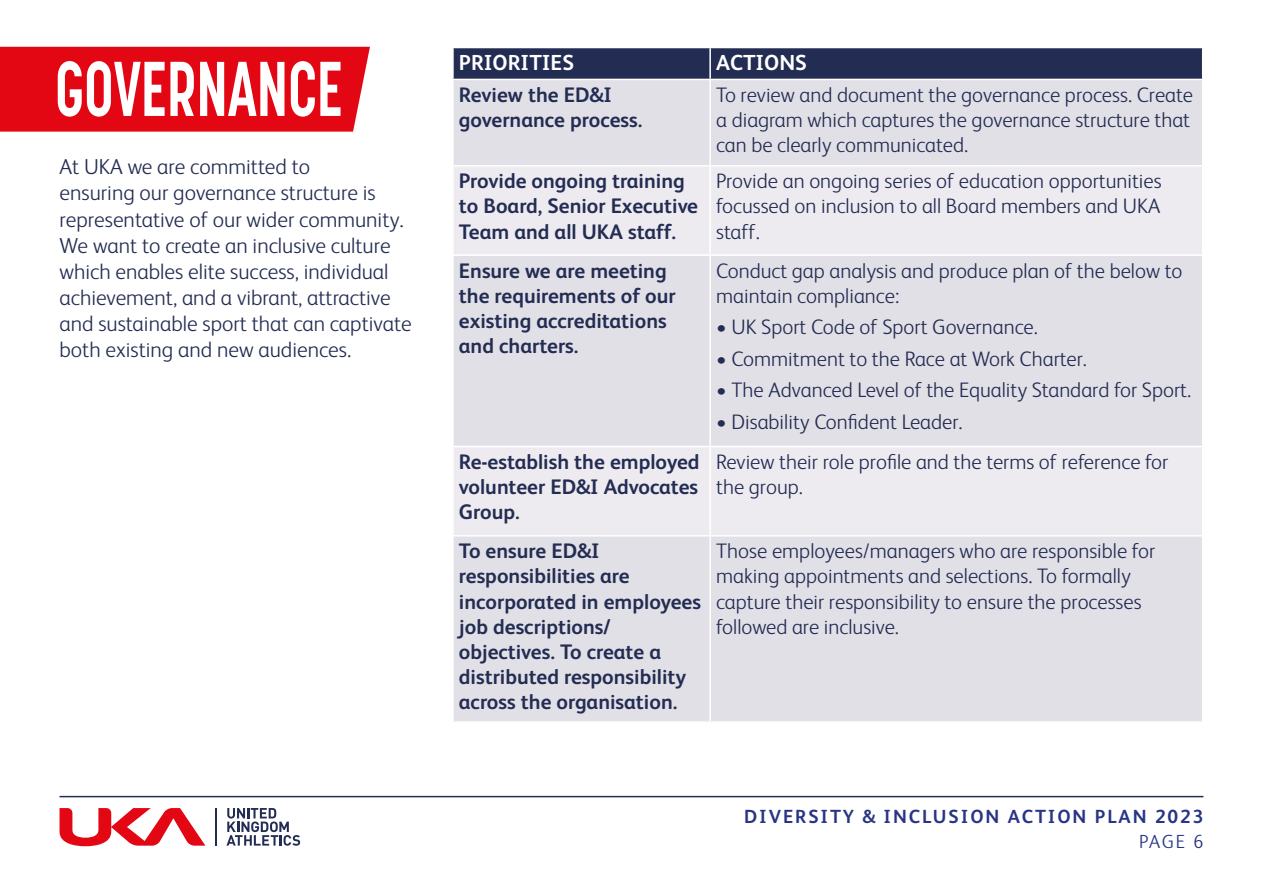
<style>
.page{position:relative;width:1263px;height:893px;background:#fff}
.page>*{position:absolute;margin:0;border:0;box-sizing:border-box;transform-origin:0 0}
.H2c{font:700 76.8px "Korolev Condensed";color:#fff;scale:.8 1}
.Text{font:300 21.75px/26.1px "FS Albert";color:#232c52}
.TEXT2{font:700 21.75px "FS Albert";color:#fff}
.TEXT2-2{font:300 21px/25.2px "FS Albert";color:#232c52}
.TEXT2-3{font:700 21px/25.2px "FS Albert";color:#232c52}
.t1{font:700 19.05px "FS Albert";letter-spacing:.1em;color:#283583}
.t2{font:300 19.05px "FS Albert";color:#283583}
</style>
<div class="page">
<svg style="left:60px;top:808px;width:145px;height:38px"></svg>
<hr style="left:216px;top:808px;width:1px;height:38px;background:#232c52">
<svg style="left:226px;top:808px;width:74px;height:38px"></svg>
<div style="left:454px;top:48px;width:748px;height:31px;background:#232c52"></div>
<div style="left:454px;top:80px;width:748px;height:641px;background:#e2e0e7"></div>
<svg style="left:454px;top:167px;width:748px;height:368px;background:#e7e5eb"></svg>
<hr style="left:709px;top:80px;width:2px;height:85px;background:#fff">
<hr style="left:452px;top:165px;width:258px;height:2px;background:#fff">
<hr style="left:710px;top:165px;width:493px;height:2px;background:#fff">
<hr style="left:709px;top:167px;width:2px;height:87px;background:#fff">
<hr style="left:452px;top:254px;width:258px;height:2px;background:#fff">
<hr style="left:710px;top:254px;width:493px;height:2px;background:#fff">
<hr style="left:709px;top:256px;width:2px;height:190px;background:#fff">
<hr style="left:452px;top:446px;width:258px;height:1px;background:#fff">
<hr style="left:710px;top:446px;width:493px;height:1px;background:#fff">
<hr style="left:709px;top:447px;width:2px;height:88px;background:#fff">
<hr style="left:452px;top:535px;width:258px;height:1px;background:#fff">
<hr style="left:710px;top:535px;width:493px;height:1px;background:#fff">
<hr style="left:709px;top:536px;width:2px;height:185px;background:#fff">
<hr style="left:709px;top:48px;width:2px;height:31px;background:#fff">
<div style="left:0;top:47px;width:370px;height:85px;background:#e30613"></div>
<hr style="left:60px;top:796px;width:1143px;height:1px;background:#232c52">
<p class="H2c" style="left:55px;top:44px;width:361px">GOVERNANCE</p>
<p class="Text" style="left:60px;top:154px;width:354px">At UKA we are committed to<br>ensuring our governance structure is representative of our wider community.<br>We want to create an inclusive culture which enables elite success, individual achievement, and a vibrant, attractive and sustainable sport that can captivate both existing and new audiences.</p>
<p class="TEXT2" style="left:459px;top:51px;width:117px">PRIORITIES</p>
<p class="TEXT2" style="left:716px;top:51px;width:92px">ACTIONS</p>
<p class="TEXT2-3" style="left:459px;top:82px;width:185px">Review the ED&amp;I governance process.</p>
<p class="TEXT2-2" style="left:716px;top:82px;width:478px">To review and document the governance process. Create a diagram which captures the governance structure that can be clearly communicated.</p>
<p class="TEXT2-3" style="left:459px;top:168px;width:241px">Provide ongoing training to Board, Senior Executive<br>Team and all UKA staff.</p>
<p class="TEXT2-2" style="left:716px;top:168px;width:447px;text-align:justify">Provide an ongoing series of education opportunities focussed on inclusion to all Board members and UKA staff.</p>
<p class="TEXT2-3" style="left:459px;top:258px;width:218px">Ensure we are meeting the requirements of our existing accreditations and charters.</p>
<p class="TEXT2-2" style="left:716px;top:258px;width:468px">Conduct gap analysis and produce plan of the below to maintain compliance:</p>
<p class="TEXT2-2" style="left:716px;top:314px;width:323px">• UK Sport Code of Sport Governance.</p>
<p class="TEXT2-2" style="left:716px;top:346px;width:372px">• Commitment to the Race at Work Charter.</p>
<p class="TEXT2-2" style="left:716px;top:378px;width:476px">• The Advanced Level of the Equality Standard for Sport.</p>
<p class="TEXT2-2" style="left:716px;top:409px;width:248px">• Disability Confident Leader.</p>
<p class="TEXT2-3" style="left:459px;top:449px;width:242px;text-align:justify">Re-establish the employed volunteer ED&amp;I Advocates Group.</p>
<p class="TEXT2-2" style="left:716px;top:449px;width:454px">Review their role profile and the terms of reference for the group.</p>
<p class="TEXT2-3" style="left:459px;top:538px;width:244px">To ensure ED&amp;I responsibilities are incorporated in employees job descriptions/ objectives. To create a distributed responsibility across the organisation.</p>
<p class="TEXT2-2" style="left:716px;top:538px;width:440px">Those employees/managers who are responsible for making appointments and selections. To formally capture their responsibility to ensure the processes followed are inclusive.</p>
<p class="t1" style="left:744px;top:806px;width:461px">DIVERSITY &amp; INCLUSION ACTION PLAN 2023</p>
<p class="t2" style="left:1139px;top:831px;width:66px">PAGE 6</p>
</div>
